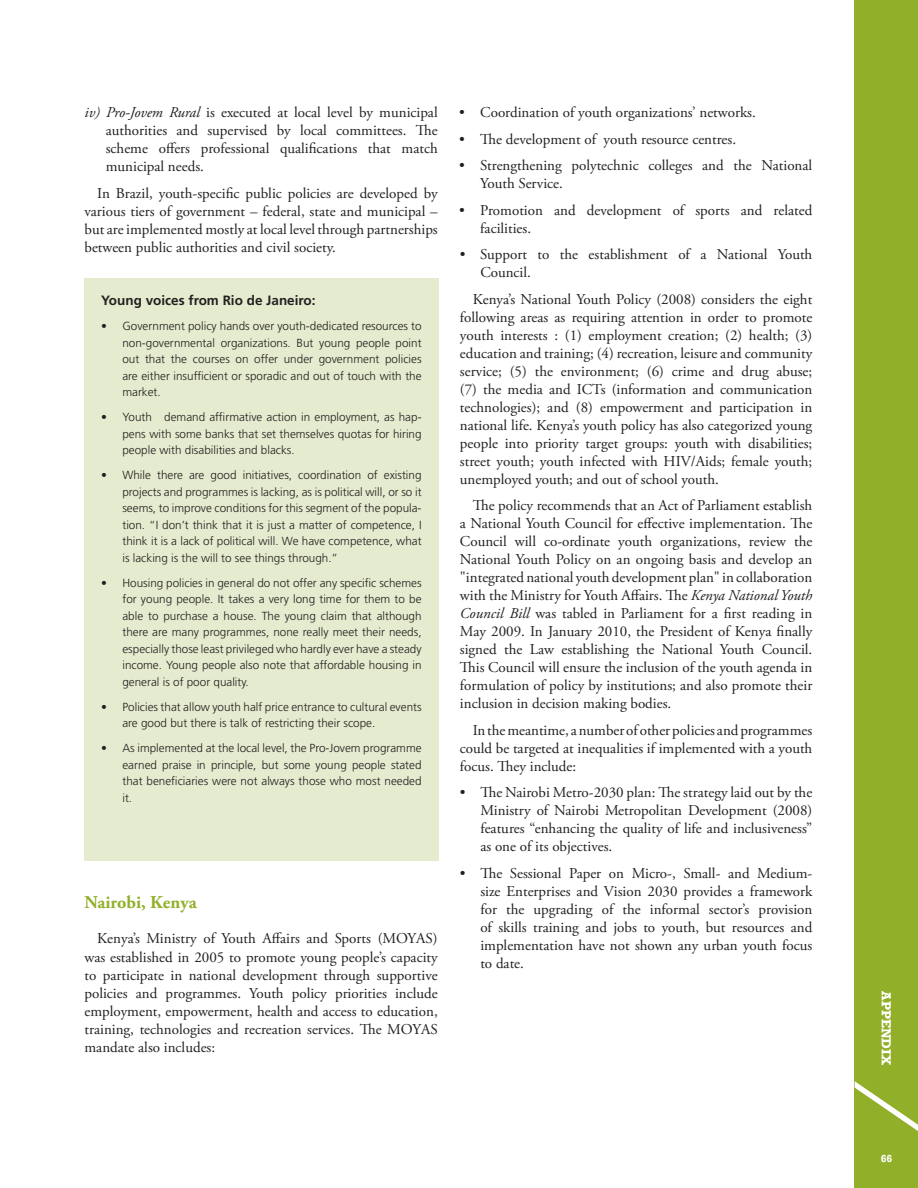
<style>
.page{position:relative;width:918px;height:1188px;background:#fff}
.page>*{position:absolute;margin:0;border:0;box-sizing:border-box;transform-origin:0 0}
.t1{font:700 18px "Adobe Garamond Pro";color:#92af2a}
.t2{font:15px/18px "Adobe Garamond Pro";color:#231f20;text-align:justify}
.t3{font:700 13.5px "Frutiger LT Std";color:#231f20}
.t4{font:700 13.5px "Rockwell";color:#fff}
.t5{font:300 11.7px/16.5px "Frutiger LT Std";color:#231f20;text-align:justify}
.t6{font:700 10.5px "Rockwell";color:#fff}
.s1{font-style:italic}
</style>
<div class="page">
<div style="left:854px;top:0;width:64px;height:1187px;background:#92af2a"></div>
<svg style="left:854px;top:1081px;width:64px;height:50px"></svg>
<div style="left:84px;top:278px;width:354px;height:582px;background:#e4ebce"></div>
<p class="t2" style="left:106px;top:104px;width:333px;text-indent:-21px"><span class="s1">iv) Pro-Jovem Rural</span> is executed at local level by municipal authorities and supervised by local committees. The scheme offers professional qualifications that match municipal needs.</p>
<p class="t2" style="left:84px;top:184px;width:355px;text-indent:13px">In Brazil, youth-specific public policies are developed by various tiers of government – federal, state and municipal – but are implemented mostly at local level through partnerships between public authorities and civil society.</p>
<p class="t3" style="left:101px;top:292px;width:216px">Young voices from Rio de Janeiro:</p>
<p class="t5" style="left:122px;top:318px;width:301px;text-indent:-21px">• Government policy hands over youth-dedicated resources to non-governmental organizations. But young people point out that the courses on offer under government policies are either insufficient or sporadic and out of touch with the market.</p>
<p class="t5" style="left:122px;top:409px;width:301px;text-indent:-21px">• Youth demand affirmative action in employment, as hap&shy;pens with some banks that set themselves quotas for hiring people with disabilities and blacks.</p>
<p class="t5" style="left:122px;top:467px;width:301px;text-indent:-21px">• While there are good initiatives, coordination of existing projects and programmes is lacking, as is political will, or so it seems, to improve conditions for this segment of the popula&shy;tion. “I don’t think that it is just a matter of competence, I think it is a lack of political will. We have competence, what is lacking is the will to see things through.”</p>
<p class="t5" style="left:122px;top:574px;width:301px;text-indent:-21px">• Housing policies in general do not offer any specific schemes for young people. It takes a very long time for them to be able to purchase a house. The young claim that although there are many programmes, none really meet their needs, especially those least privileged who hardly ever have a steady income. Young people also note that affordable housing in general is of poor quality.</p>
<p class="t5" style="left:122px;top:698px;width:301px;text-indent:-21px">• Policies that allow youth half price entrance to cultural events are good but there is talk of restricting their scope.</p>
<p class="t5" style="left:122px;top:740px;width:301px;text-indent:-21px">• As implemented at the local level, the Pro-Jovem programme earned praise in principle, but some young people stated that beneficiaries were not always those who most needed it.</p>
<p class="t1" style="left:84px;top:892px;width:114px">Nairobi, Kenya</p>
<p class="t2" style="left:84px;top:930px;width:355px;text-indent:13px">Kenya’s Ministry of Youth Affairs and Sports (MOYAS) was established in 2005 to promote young people’s capacity to participate in national development through supportive policies and programmes. Youth policy priorities include employment, empowerment, health and access to education, training, technologies and recreation services. The MOYAS mandate also includes:</p>
<p class="t2" style="left:459px;top:104px;width:298px">• Coordination of youth organizations’ networks.</p>
<p class="t2" style="left:459px;top:130px;width:279px">• The development of youth resource centres.</p>
<p class="t2" style="left:480px;top:157px;width:333px;text-indent:-21px">• Strengthening polytechnic colleges and the National<br>Youth Service.</p>
<p class="t2" style="left:480px;top:201px;width:333px;text-indent:-21px">• Promotion and development of sports and related facilities.</p>
<p class="t2" style="left:480px;top:246px;width:333px;text-indent:-20px">• Support to the establishment of a National Youth<br>Council.</p>
<p class="t2" style="left:460px;top:290px;width:354px;text-indent:13px">Kenya’s National Youth Policy (2008) considers the eight following areas as requiring attention in order to promote youth interests : (1) employment creation; (2) health; (3) education and training; (4) recreation, leisure and community service; (5) the environment; (6) crime and drug abuse; (7) the media and ICTs (information and communication technologies); and (8) empowerment and participation in national life. Kenya’s youth policy has also categorized young people into priority target groups: youth with disabilities; street youth; youth infected with HIV/Aids; female youth; unemployed youth; and out of school youth.</p>
<p class="t2" style="left:460px;top:497px;width:354px;text-indent:13px">The policy recommends that an Act of Parliament establish a National Youth Council for effective implementation. The Council will co-ordinate youth organizations, review the National Youth Policy on an ongoing basis and develop an "integrated national youth development plan" in collaboration with the Ministry for Youth Affairs. The <span class="s1">Kenya National Youth Council Bill</span> was tabled in Parliament for a first reading in May 2009. In January 2010, the President of Kenya finally signed the Law establishing the National Youth Council.<br>This Council will ensure the inclusion of the youth agenda in formulation of policy by institutions; and also promote their inclusion in decision making bodies.</p>
<p class="t2" style="left:460px;top:721px;width:354px;text-indent:13px">In the meantime, a number of other policies and programmes could be targeted at inequalities if implemented with a youth focus. They include:</p>
<p class="t2" style="left:480px;top:784px;width:333px;text-indent:-20px">• The Nairobi Metro-2030 plan: The strategy laid out by the Ministry of Nairobi Metropolitan Development (2008) features “enhancing the quality of life and inclusiveness” as one of its objectives.</p>
<p class="t2" style="left:480px;top:864px;width:333px;text-indent:-20px">• The Sessional Paper on Micro-, Small- and Medium&shy;size Enterprises and Vision 2030 provides a framework for the upgrading of the informal sector’s provision of skills training and jobs to youth, but resources and implementation have not shown any urban youth focus to date.</p>
<p class="t4" style="left:894px;top:991px;width:75px;rotate:90deg">Append ix</p>
<p class="t6" style="left:880px;top:1151px;width:13px">66</p>
</div>
